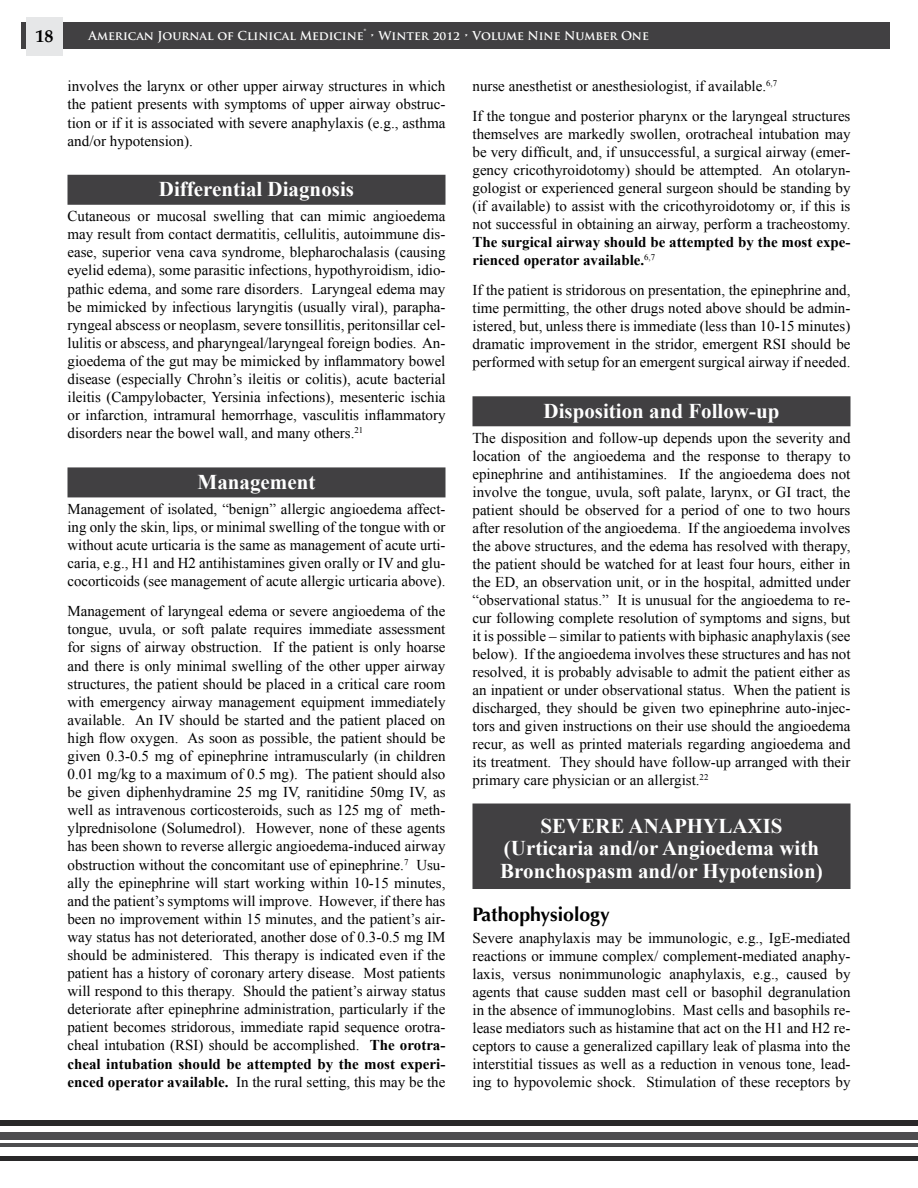
<style>
.page{position:relative;width:918px;height:1188px;background:#fff}
.page>*{position:absolute;margin:0;border:0;box-sizing:border-box;transform-origin:0 0}
.t1{font:700 21px/22.5px "Times New Roman";color:#fff;text-align:center}
.t2{font:700 19.5px "Optima";color:#000}
.t3{font:700 18px "Palatino";color:#000}
.t4{font:15px/18.1px "Times New Roman";color:#000;text-align:justify}
.t5{font:700 15px/18px "Times New Roman";color:#000}
.t6{font:700 12px "Trajan Pro";color:#fff}
.s1{font-weight:700}
</style>
<div class="page">
<div style="left:21px;top:22px;width:869px;height:27px;background:#414042"></div>
<div style="left:26px;top:17px;width:37px;height:39px;background:#e6e7e8"></div>
<div style="left:0;top:1121px;width:918px;height:40px;background:#292829"></div>
<div style="left:0;top:1126px;width:918px;height:29px;background:#fff"></div>
<div style="left:0;top:1133px;width:918px;height:7px;background:#4d4d4f"></div>
<hr style="left:0;top:1143px;width:918px;height:3px;background:#4d4d4f">
<div style="left:68px;top:175px;width:378px;height:30px;background:#414042"></div>
<div style="left:68px;top:467px;width:378px;height:30px;background:#414042"></div>
<div style="left:472px;top:396px;width:378px;height:30px;background:#414042"></div>
<div style="left:472px;top:804px;width:378px;height:85px;background:#414042"></div>
<p class="t3" style="left:36px;top:21px;width:19px">18</p>
<p class="t6" style="left:89px;top:28px;width:562px">American Journal of Clinical Medicine® • Winter 2012 • Volume Nine Number One</p>
<p class="t4" style="left:68px;top:77px;width:380px">involves the larynx or other upper airway structures in which the patient presents with symptoms of upper airway obstruc&shy;tion or if it is associated with severe anaphylaxis (e.g., asthma and/or hypotension).</p>
<h1 class="t1" style="left:159px;top:178px;width:197px">Differential Diagnosis</h1>
<p class="t4" style="left:68px;top:207px;width:380px">Cutaneous or mucosal swelling that can mimic angioedema may result from contact dermatitis, cellulitis, autoimmune dis&shy;ease, superior vena cava syndrome, blepharochalasis (causing eyelid edema), some parasitic infections, hypothyroidism, idio&shy;pathic edema, and some rare disorders. Laryngeal edema may be mimicked by infectious laryngitis (usually viral), parapha&shy;ryngeal abscess or neoplasm, severe tonsillitis, peritonsillar cel&shy;lulitis or abscess, and pharyngeal/laryngeal foreign bodies. An&shy;gioedema of the gut may be mimicked by inflammatory bowel disease (especially Chrohn’s ileitis or colitis), acute bacterial ileitis (Campylobacter, Yersinia infections), mesenteric ischia or infarction, intramural hemorrhage, vasculitis inflammatory disorders near the bowel wall, and many others.<sup>21</sup></p>
<h1 class="t1" style="left:198px;top:470px;width:119px">Management</h1>
<p class="t4" style="left:68px;top:500px;width:380px">Management of isolated, “benign” allergic angioedema affect&shy;ing only the skin, lips, or minimal swelling of the tongue with or without acute urticaria is the same as management of acute urti&shy;caria, e.g., H1 and H2 antihistamines given orally or IV and glu&shy;cocorticoids (see management of acute allergic urticaria above).</p>
<p class="t4" style="left:67px;top:602px;width:380px">Management of laryngeal edema or severe angioedema of the tongue, uvula, or soft palate requires immediate assessment for signs of airway obstruction. If the patient is only hoarse and there is only minimal swelling of the other upper airway structures, the patient should be placed in a critical care room with emergency airway management equipment immediately available. An IV should be started and the patient placed on high flow oxygen. As soon as possible, the patient should be given 0.3-0.5 mg of epinephrine intramuscularly (in children 0.01 mg/kg to a maximum of 0.5 mg). The patient should also be given diphenhydramine 25 mg IV, ranitidine 50mg IV, as well as intravenous corticosteroids, such as 125 mg of meth&shy;ylprednisolone (Solumedrol). However, none of these agents has been shown to reverse allergic angioedema-induced airway obstruction without the concomitant use of epinephrine.<sup>7</sup> Usu&shy;ally the epinephrine will start working within 10-15 minutes, and the patient’s symptoms will improve. However, if there has been no improvement within 15 minutes, and the patient’s air&shy;way status has not deteriorated, another dose of 0.3-0.5 mg IM should be administered. This therapy is indicated even if the patient has a history of coronary artery disease. Most patients will respond to this therapy. Should the patient’s airway status deteriorate after epinephrine administration, particularly if the patient becomes stridorous, immediate rapid sequence orotra&shy;cheal intubation (RSI) should be accomplished. <span class="s1">The orotra&shy;cheal intubation should be attempted by the most experi&shy;enced operator available.</span> In the rural setting, this may be the</p>
<p class="t4" style="left:472px;top:71px;width:380px;line-height:29.8px">nurse anesthetist or anesthesiologist, if available.<sup>6,7<br></sup>If the tongue and posterior pharynx or the laryngeal structures</p>
<p class="t4" style="left:472px;top:125px;width:379px">themselves are markedly swollen, orotracheal intubation may be very difficult, and, if unsuccessful, a surgical airway (emer&shy;gency cricothyroidotomy) should be attempted. An otolaryn&shy;gologist or experienced general surgeon should be standing by (if available) to assist with the cricothyroidotomy or, if this is not successful in obtaining an airway, perform a tracheostomy.</p>
<p class="t5" style="left:472px;top:233px;width:379px">The surgical airway should be attempted by the most expe&shy;rienced operator available.<sup>6,7</sup></p>
<p class="t4" style="left:472px;top:281px;width:380px">If the patient is stridorous on presentation, the epinephrine and, time permitting, the other drugs noted above should be admin&shy;istered, but, unless there is immediate (less than 10-15 minutes) dramatic improvement in the stridor, emergent RSI should be performed with setup for an emergent surgical airway if needed.</p>
<h1 class="t1" style="left:544px;top:399px;width:237px">Disposition and Follow-up</h1>
<p class="t4" style="left:472px;top:428px;width:380px">The disposition and follow-up depends upon the severity and location of the angioedema and the response to therapy to epinephrine and antihistamines. If the angioedema does not involve the tongue, uvula, soft palate, larynx, or GI tract, the patient should be observed for a period of one to two hours after resolution of the angioedema. If the angioedema involves the above structures, and the edema has resolved with therapy, the patient should be watched for at least four hours, either in the ED, an observation unit, or in the hospital, admitted under “observational status.” It is unusual for the angioedema to re&shy;cur following complete resolution of symptoms and signs, but it is possible – similar to patients with biphasic anaphylaxis (see below). If the angioedema involves these structures and has not resolved, it is probably advisable to admit the patient either as an inpatient or under observational status. When the patient is discharged, they should be given two epinephrine auto-injec&shy;tors and given instructions on their use should the angioedema recur, as well as printed materials regarding angioedema and its treatment. They should have follow-up arranged with their primary care physician or an allergist.<sup>22</sup></p>
<h1 class="t1" style="left:500px;top:814px;width:324px">SEVERE ANAPHYLAXIS (Urticaria and/or Angioedema with<br>Bronchospasm and/or Hypotension)</h1>
<h2 class="t2" style="left:472px;top:903px;width:139px">Pathophysiology</h2>
<p class="t4" style="left:472px;top:928px;width:380px">Severe anaphylaxis may be immunologic, e.g., IgE-mediated reactions or immune complex/ complement-mediated anaphy&shy;laxis, versus nonimmunologic anaphylaxis, e.g., caused by agents that cause sudden mast cell or basophil degranulation in the absence of immunoglobins. Mast cells and basophils re&shy;lease mediators such as histamine that act on the H1 and H2 re&shy;ceptors to cause a generalized capillary leak of plasma into the interstitial tissues as well as a reduction in venous tone, lead&shy;ing to hypovolemic shock. Stimulation of these receptors by</p>
</div>
